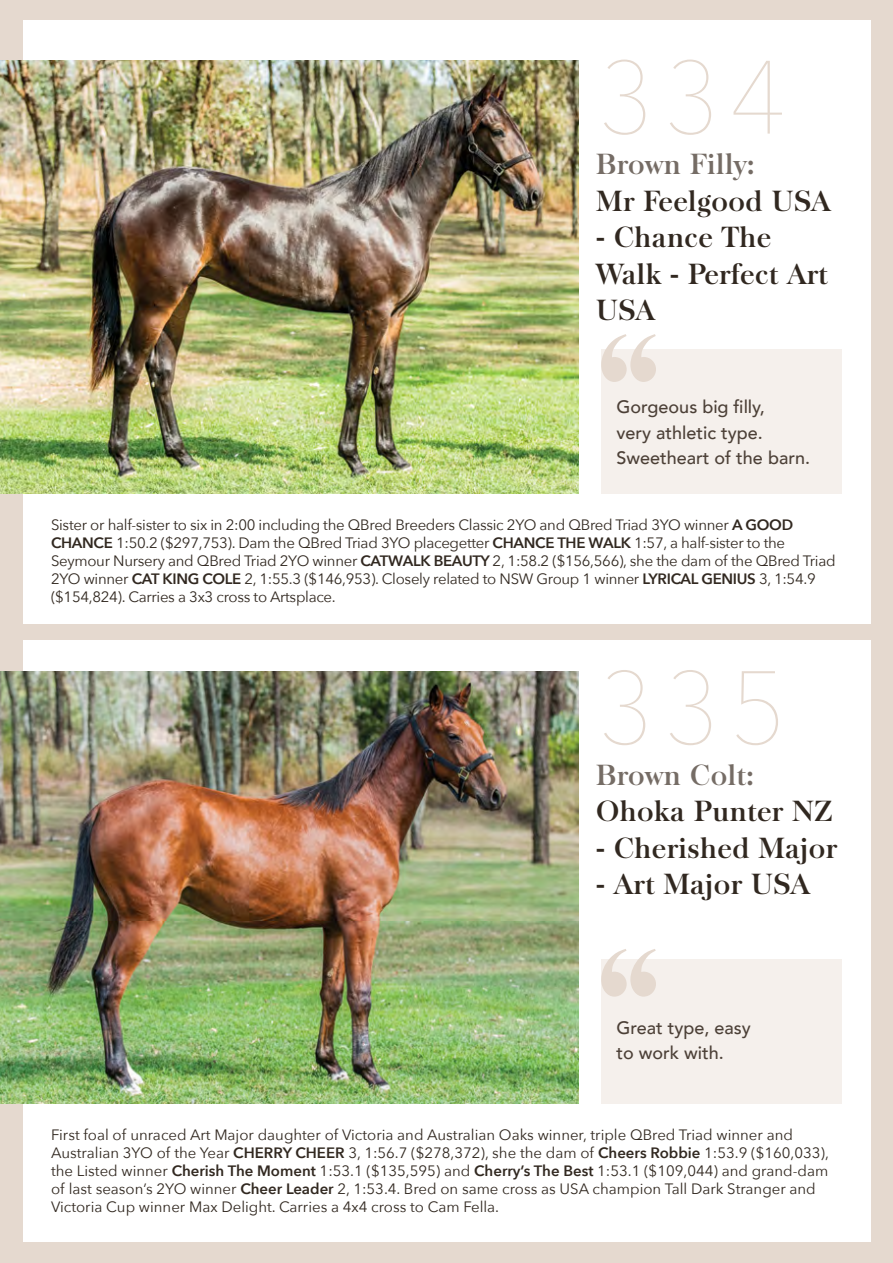
<style>
.page{position:relative;width:893px;height:1263px;background:#e5d9cf}
.page>*{position:absolute;margin:0;border:0;box-sizing:border-box;transform-origin:0 0}
.t1{font:700 155.25px "Baskerville Serial";color:#e5d9cf}
.t2{font:200 102.75px "Avenir Next";letter-spacing:.08em;color:#e5d9cf}
.t3{font:700 28.05px/36.5px "Baskerville Serial";letter-spacing:.02em;color:#312820}
.t4{font:700 28.05px "Baskerville Serial";letter-spacing:.02em;color:#756c65}
.t5{font:500 18px/25.5px "Avenir";color:#4c4037}
.t6{font:15px/18px "Avenir Next";color:#312820}
.t7{font:15px/18px "Avenir Next";letter-spacing:-.02em;color:#312820}
.s1{font-weight:600}
</style>
<div class="page">
<div style="left:23px;top:20px;width:847px;height:604px;background:#fff"></div>
<div style="left:23px;top:641px;width:847px;height:601px;background:#fff"></div>
<div style="left:601px;top:349px;width:241px;height:144px;background:#f5f0ec"></div>
<div style="left:601px;top:959px;width:241px;height:145px;background:#f5f0ec"></div>
<img style="left:0;top:61px;width:578px;height:432px">
<img style="left:0;top:671px;width:578px;height:433px">
<h2 class="t2" style="left:597px;top:11px;width:191px">334</h2>
<h3 class="t4" style="left:596px;top:147px;width:160px">Brown Filly:</h3>
<h3 class="t3" style="left:596px;top:183px;width:236px">Mr Feelgood USA</h3>
<h3 class="t3" style="left:596px;top:220px;width:233px">- Chance The<br>Walk - Perfect Art<br>USA</h3>
<h1 class="t1" style="left:597px;top:297px;width:65px">“</h1>
<p class="t5" style="left:617px;top:393px;width:195px">Gorgeous big filly,<br>very athletic type.<br>Sweetheart of the barn.</p>
<p class="t7" style="left:51px;top:515px;width:786px">Sister or half-sister to six in 2:00 including the QBred Breeders Classic 2YO and QBred Triad 3YO winner <span class="s1">A GOOD CHANCE</span> 1:50.2 ($297,753). Dam the QBred Triad 3YO placegetter <span class="s1">CHANCE THE WALK</span> 1:57, a half-sister to the Seymour Nursery and QBred Triad 2YO winner <span class="s1">CATWALK BEAUTY</span> 2, 1:58.2 ($156,566), she the dam of the QBred Triad 2YO winner <span class="s1">CAT KING COLE</span> 2, 1:55.3 ($146,953). Closely related to NSW Group 1 winner <span class="s1">LYRICAL GENIUS</span> 3, 1:54.9 ($154,824). Carries a 3x3 cross to Artsplace.</p>
<h2 class="t2" style="left:597px;top:621px;width:191px">335</h2>
<h3 class="t4" style="left:596px;top:757px;width:159px">Brown Colt:</h3>
<h3 class="t3" style="left:596px;top:794px;width:237px">Ohoka Punter NZ</h3>
<h3 class="t3" style="left:596px;top:830px;width:242px">- Cherished Major</h3>
<h3 class="t3" style="left:596px;top:866px;width:215px">- Art Major USA</h3>
<h1 class="t1" style="left:597px;top:912px;width:65px">“</h1>
<p class="t5" style="left:617px;top:1014px;width:136px">Great type, easy to work with.</p>
<p class="t6" style="left:51px;top:1125px;width:779px">First foal of unraced Art Major daughter of Victoria and Australian Oaks winner, triple QBred Triad winner and Australian 3YO of the Year <span class="s1">CHERRY CHEER</span> 3, 1:56.7 ($278,372), she the dam of <span class="s1">Cheers Robbie</span> 1:53.9 ($160,033), the Listed winner <span class="s1">Cherish The Moment</span> 1:53.1 ($135,595) and <span class="s1">Cherry’s The Best</span> 1:53.1 ($109,044) and grand-dam of last season’s 2YO winner <span class="s1">Cheer Leader</span> 2, 1:53.4. Bred on same cross as USA champion Tall Dark Stranger and Victoria Cup winner Max Delight. Carries a 4x4 cross to Cam Fella.</p>
</div>
